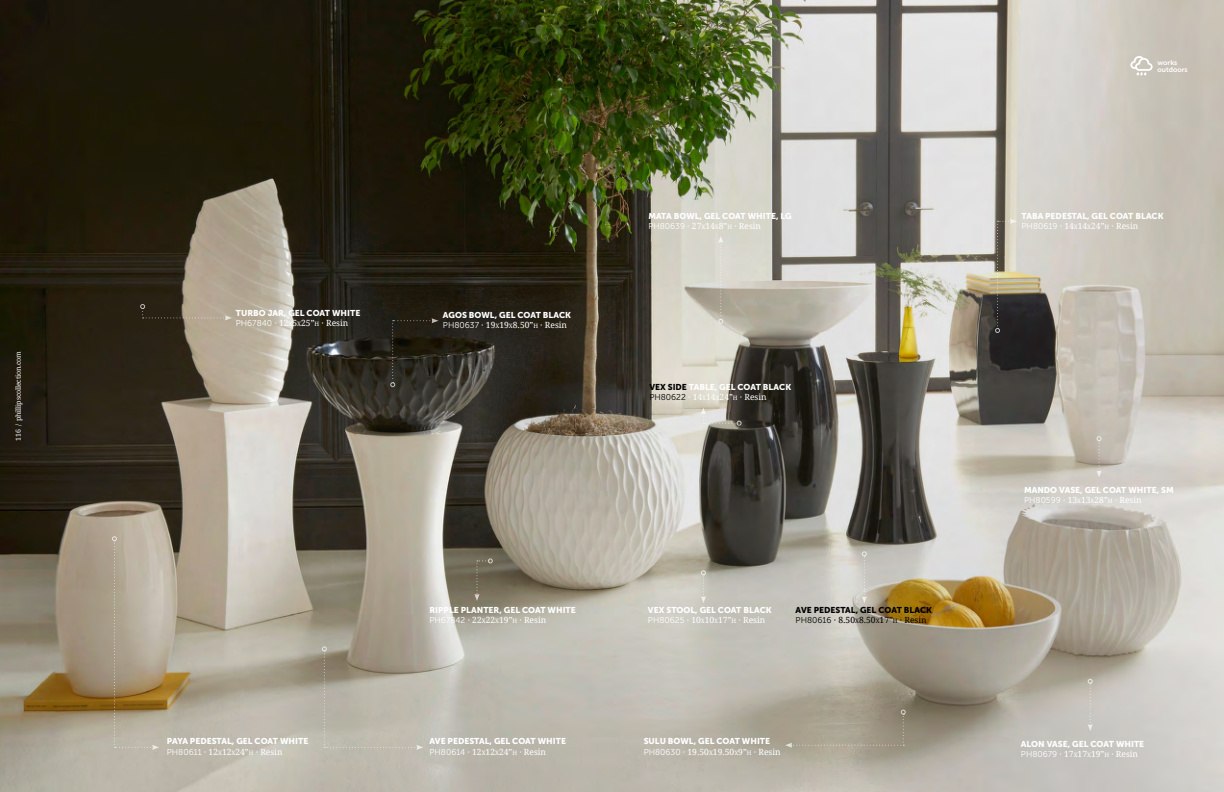
<style>
.page{position:relative;width:1224px;height:792px;background:#fff}
.page>*{position:absolute;margin:0;border:0;box-sizing:border-box;transform-origin:0 0}
.t1{font:8.5px "Droid Serif";color:#fff}
.t2{font:8.5px "Museo Sans 900";color:#fff}
.t3{font:8.5px "Droid Serif";color:#000}
.t4{font:8.5px "Museo Sans 900";color:#000}
.t5{font:7px "Droid Serif";letter-spacing:-.025em;color:#fff}
.t6{font:7px/7px "Museo Sans 700";color:#fff}
.s1{font-family:"Museo Sans 300"}
.s2{font-size:5.9px}
.s3{font-style:inherit}
.s4{color:#000}
.s5{font-family:"Museo Sans 300";color:#000}
</style>
<div class="page">
<img style="left:0;top:0;width:1224px;height:792px">
<svg style="left:862px;top:551px;width:5px;height:52px"></svg>
<svg style="left:701px;top:570px;width:5px;height:33px"></svg>
<svg style="left:1088px;top:679px;width:5px;height:52px"></svg>
<svg style="left:718px;top:236px;width:5px;height:88px"></svg>
<svg style="left:1097px;top:436px;width:5px;height:41px"></svg>
<svg style="left:785px;top:710px;width:121px;height:38px;background:#a49c8a"></svg>
<svg style="left:995px;top:219px;width:22px;height:114px;background:#817b6c"></svg>
<svg style="left:701px;top:407px;width:41px;height:19px"></svg>
<svg style="left:474px;top:558px;width:19px;height:43px"></svg>
<svg style="left:140px;top:304px;width:92px;height:16px"></svg>
<svg style="left:390px;top:318px;width:48px;height:69px;background:#27241a"></svg>
<svg style="left:322px;top:646px;width:101px;height:104px;background:#b0ab9c"></svg>
<svg style="left:112px;top:536px;width:47px;height:214px;background:#b2a58e"></svg>
<svg style="left:1130px;top:56px;width:23px;height:20px"></svg>
<p class="t5" style="left:13px;top:441px;width:91px;rotate:-90deg">116 / phillipscollection.com</p>
<p class="t2" style="left:236px;top:308px;width:126px">TURBO JAR, GEL COAT WHITE</p>
<p class="t1" style="left:236px;top:317px;width:114px"><span class="s1">PH67840</span> · 12<span class="s2">X</span>5<span class="s2">X</span>25”<span class="s2">H</span> · <span class="s3">Resin</span></p>
<p class="t2" style="left:443px;top:310px;width:130px">AGOS BOWL, GEL COAT BLACK</p>
<p class="t1" style="left:443px;top:319px;width:126px"><span class="s1">PH80637</span> · 19<span class="s2">X</span>19<span class="s2">X</span>8.50”<span class="s2">H</span> · <span class="s3">Resin</span></p>
<p class="t2" style="left:648px;top:211px;width:145px">MATA BOWL, GEL COAT WHITE, LG</p>
<p class="t1" style="left:648px;top:220px;width:114px"><span class="s1">PH80639</span> · 27<span class="s2">X</span>14<span class="s2">X</span>8”<span class="s2">H</span> · <span class="s3">Resin</span></p>
<p class="t2" style="left:649px;top:382px;width:143px"><span class="s4">VEX SIDE</span> TABLE, GEL COAT BLACK</p>
<p class="t1" style="left:649px;top:391px;width:119px"><span class="s5">PH80622</span> · 14<span class="s2">X</span>14<span class="s2">X</span>24”<span class="s2">H</span> · <span class="s3">Resin</span></p>
<p class="t2" style="left:167px;top:737px;width:143px">PAYA PEDESTAL, GEL COAT WHITE</p>
<p class="t1" style="left:167px;top:746px;width:117px"><span class="s1">PH80611</span> · 12<span class="s2">X</span>12<span class="s2">X</span>24”<span class="s2">H</span> · <span class="s3">Resin</span></p>
<p class="t2" style="left:430px;top:605px;width:148px">RIPPLE PLANTER, GEL COAT WHITE</p>
<p class="t1" style="left:430px;top:615px;width:118px"><span class="s1">PH67842</span> · 22<span class="s2">X</span>22<span class="s2">X</span>19”<span class="s2">H</span> · <span class="s3">Resin</span></p>
<p class="t2" style="left:430px;top:737px;width:138px">AVE PEDESTAL, GEL COAT WHITE</p>
<p class="t1" style="left:430px;top:746px;width:118px"><span class="s1">PH80614</span> · 12<span class="s2">X</span>12<span class="s2">X</span>24”<span class="s2">H</span> · <span class="s3">Resin</span></p>
<p class="t2" style="left:648px;top:605px;width:125px">VEX STOOL, GEL COAT BLACK</p>
<p class="t1" style="left:648px;top:615px;width:119px"><span class="s1">PH80625</span> · 10<span class="s2">X</span>10<span class="s2">X</span>17”<span class="s2">H</span> · <span class="s3">Resin</span></p>
<p class="t4" style="left:796px;top:605px;width:138px">AVE PEDESTAL, GEL COAT BLACK</p>
<p class="t3" style="left:796px;top:615px;width:133px"><span class="s1">PH80616</span> · 8.50<span class="s2">X</span>8.50<span class="s2">X</span>17”<span class="s2">H</span> · <span class="s3">Resin</span></p>
<p class="t2" style="left:644px;top:737px;width:128px">SULU BOWL, GEL COAT WHITE</p>
<p class="t1" style="left:644px;top:746px;width:138px"><span class="s1">PH80630</span> · 19.50<span class="s2">X</span>19.50<span class="s2">X</span>9”<span class="s2">H</span> · <span class="s3">Resin</span></p>
<p class="t6" style="left:1158px;top:59px;width:32px">works outdoors</p>
<p class="t2" style="left:1022px;top:211px;width:144px">TABA PEDESTAL, GEL COAT BLACK</p>
<p class="t1" style="left:1022px;top:220px;width:118px"><span class="s1">PH80619</span> · 14<span class="s2">X</span>14<span class="s2">X</span>24”<span class="s2">H</span> · <span class="s3">Resin</span></p>
<p class="t2" style="left:1024px;top:485px;width:151px">MANDO VASE, GEL COAT WHITE, SM</p>
<p class="t1" style="left:1024px;top:494px;width:119px"><span class="s1">PH80599</span> · 13<span class="s2">X</span>13<span class="s2">X</span>28”<span class="s2">H</span> · <span class="s3">Resin</span></p>
<p class="t2" style="left:1021px;top:739px;width:125px">ALON VASE, GEL COAT WHITE</p>
<p class="t1" style="left:1021px;top:748px;width:119px"><span class="s1">PH80679</span> · 17<span class="s2">X</span>17<span class="s2">X</span>19”<span class="s2">H</span> · <span class="s3">Resin</span></p>
</div>
